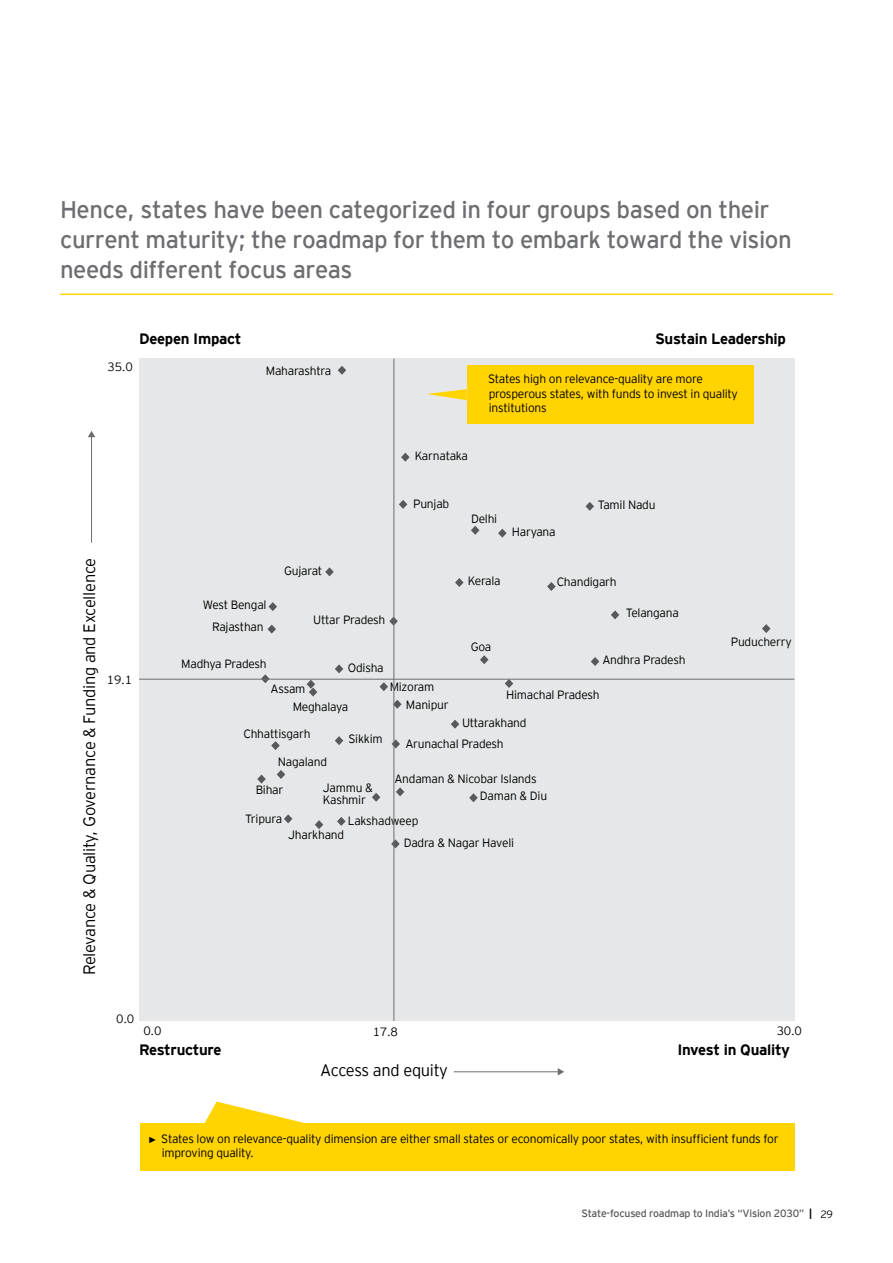
<style>
.page{position:relative;width:893px;height:1263px;background:#fff}
.page>*{position:absolute;margin:0;border:0;box-sizing:border-box;transform-origin:0 0}
.t1{font:24px/30px "EY Interstate";letter-spacing:-.02em;color:#6d6e71}
.t2{font:300 16.5px "EY Interstate";letter-spacing:-.02em;color:#000}
.t3{font:700 15px "EY Interstate";letter-spacing:-.02em;color:#000}
.t4{font:300 12px/14.4px "EY Interstate";letter-spacing:-.02em;color:#000}
.t5{font:10.5px "EY Interstate";letter-spacing:-.02em;color:#58595b}
.s1{font-family:"Arial";font-weight:400;font-size:9px;color:#ffd400}
.s2{font-family:"Arial";font-weight:400;font-size:9px}
.s3{font-weight:700;color:#000}
.s4{font-weight:300;color:#000}
</style>
<div class="page">
<hr style="left:60px;top:294px;width:773px;height:1px;background:#ffd400">
<div style="left:139px;top:358px;width:655px;height:663px;background:#e6e7e8"></div>
<div style="left:467px;top:366px;width:287px;height:58px;background:#ffd400"></div>
<svg style="left:547px;top:582px;width:9px;height:9px"></svg>
<svg style="left:469px;top:793px;width:9px;height:9px"></svg>
<svg style="left:762px;top:624px;width:8px;height:9px"></svg>
<svg style="left:480px;top:655px;width:8px;height:9px"></svg>
<svg style="left:498px;top:529px;width:9px;height:9px"></svg>
<svg style="left:585px;top:502px;width:9px;height:9px"></svg>
<svg style="left:611px;top:610px;width:8px;height:9px"></svg>
<svg style="left:505px;top:680px;width:8px;height:8px"></svg>
<svg style="left:471px;top:526px;width:8px;height:9px"></svg>
<svg style="left:455px;top:578px;width:9px;height:9px"></svg>
<svg style="left:389px;top:617px;width:9px;height:9px"></svg>
<svg style="left:393px;top:700px;width:9px;height:9px"></svg>
<svg style="left:391px;top:839px;width:9px;height:9px"></svg>
<svg style="left:380px;top:682px;width:8px;height:9px"></svg>
<svg style="left:451px;top:720px;width:8px;height:9px"></svg>
<svg style="left:399px;top:500px;width:8px;height:9px"></svg>
<svg style="left:591px;top:657px;width:8px;height:9px"></svg>
<svg style="left:337px;top:817px;width:9px;height:9px"></svg>
<svg style="left:335px;top:736px;width:8px;height:9px"></svg>
<svg style="left:396px;top:787px;width:8px;height:9px"></svg>
<svg style="left:372px;top:793px;width:8px;height:9px"></svg>
<svg style="left:315px;top:820px;width:8px;height:9px"></svg>
<svg style="left:401px;top:453px;width:9px;height:9px"></svg>
<svg style="left:267px;top:625px;width:9px;height:9px"></svg>
<svg style="left:307px;top:680px;width:10px;height:16px"></svg>
<svg style="left:335px;top:664px;width:8px;height:9px"></svg>
<svg style="left:391px;top:739px;width:9px;height:9px"></svg>
<svg style="left:257px;top:774px;width:9px;height:9px"></svg>
<svg style="left:325px;top:567px;width:9px;height:9px"></svg>
<svg style="left:269px;top:602px;width:8px;height:9px"></svg>
<svg style="left:271px;top:741px;width:9px;height:9px"></svg>
<svg style="left:338px;top:366px;width:8px;height:9px"></svg>
<svg style="left:284px;top:814px;width:8px;height:9px"></svg>
<svg style="left:277px;top:770px;width:8px;height:9px"></svg>
<svg style="left:261px;top:674px;width:9px;height:9px"></svg>
<hr style="left:139px;top:679px;width:655px;height:1px;background:#6d6e71">
<hr style="left:394px;top:358px;width:1px;height:663px;background:#6d6e71">
<hr style="left:91px;top:436px;width:1px;height:107px;background:#6d6e71">
<svg style="left:88px;top:431px;width:7px;height:6px"></svg>
<hr style="left:454px;top:1071px;width:105px;height:1px;background:#6d6e71">
<svg style="left:558px;top:1068px;width:6px;height:7px"></svg>
<div style="left:140px;top:1123px;width:654px;height:48px;background:#ffd400"></div>
<svg style="left:204px;top:1101px;width:100px;height:22px"></svg>
<svg style="left:427px;top:389px;width:40px;height:11px"></svg>
<h1 class="t1" style="left:60px;top:193px;width:733px">Hence, states have been categorized in four groups based on their current maturity; the roadmap for them to embark toward the vision needs different focus areas</h1>
<p class="t4" style="left:108px;top:358px;width:27px">35.0</p>
<p class="t3" style="left:139px;top:328px;width:104px">Deepen Impact</p>
<p class="t3" style="left:655px;top:328px;width:132px">Sustain Leadership</p>
<p class="t4" style="left:266px;top:363px;width:67px">Maharashtra</p>
<p class="t4" style="left:489px;top:371px;width:251px;text-indent:-14px"><span class="s1">►</span> States high on relevance-quality are more prosperous states, with funds to invest in quality institutions</p>
<h2 class="t2" style="left:78px;top:975px;width:419px;rotate:-90deg">Relevance &amp; Quality, Governance &amp; Funding and Excellence</h2>
<p class="t4" style="left:107px;top:672px;width:27px">19.1</p>
<p class="t4" style="left:203px;top:597px;width:65px">West Bengal</p>
<p class="t4" style="left:284px;top:563px;width:40px">Gujarat</p>
<p class="t4" style="left:313px;top:612px;width:74px">Uttar Pradesh</p>
<p class="t4" style="left:212px;top:619px;width:53px">Rajasthan</p>
<p class="t4" style="left:181px;top:656px;width:87px">Madhya Pradesh</p>
<p class="t4" style="left:348px;top:659px;width:37px">Odisha</p>
<p class="t4" style="left:415px;top:448px;width:55px">Karnataka</p>
<p class="t4" style="left:413px;top:496px;width:38px">Punjab</p>
<p class="t4" style="left:471px;top:511px;width:28px">Delhi</p>
<p class="t4" style="left:512px;top:524px;width:45px">Haryana</p>
<p class="t4" style="left:598px;top:497px;width:59px">Tamil Nadu</p>
<p class="t4" style="left:468px;top:572px;width:34px">Kerala</p>
<p class="t4" style="left:471px;top:639px;width:22px">Goa</p>
<p class="t4" style="left:557px;top:574px;width:62px">Chandigarh</p>
<p class="t4" style="left:626px;top:605px;width:55px">Telangana</p>
<p class="t4" style="left:602px;top:652px;width:85px">Andhra Pradesh</p>
<p class="t4" style="left:271px;top:681px;width:36px">Assam</p>
<p class="t4" style="left:390px;top:679px;width:46px">Mizoram</p>
<p class="t4" style="left:506px;top:687px;width:95px">Himachal Pradesh</p>
<p class="t4" style="left:462px;top:715px;width:66px">Uttarakhand</p>
<p class="t4" style="left:406px;top:697px;width:44px">Manipur</p>
<p class="t4" style="left:405px;top:736px;width:100px">Arunachal Pradesh</p>
<p class="t4" style="left:480px;top:769px;width:69px;line-height:17.4px;text-indent:-86px">Andaman &amp; Nicobar Islands<br>Daman &amp; Diu</p>
<p class="t4" style="left:404px;top:835px;width:112px">Dadra &amp; Nagar Haveli</p>
<p class="t4" style="left:293px;top:699px;width:57px">Meghalaya</p>
<p class="t4" style="left:243px;top:725px;width:69px">Chhattisgarh</p>
<p class="t4" style="left:348px;top:731px;width:36px">Sikkim</p>
<p class="t4" style="left:278px;top:754px;width:51px">Nagaland</p>
<p class="t4" style="left:323px;top:781px;width:51px;line-height:12.3px">Jammu &amp;<br>Kashmir</p>
<p class="t4" style="left:256px;top:782px;width:29px">Bihar</p>
<p class="t4" style="left:245px;top:811px;width:38px">Tripura</p>
<p class="t4" style="left:348px;top:813px;width:72px">Lakshadweep</p>
<p class="t4" style="left:288px;top:827px;width:58px">Jharkhand</p>
<p class="t4" style="left:731px;top:634px;width:62px">Puducherry</p>
<p class="t4" style="left:116px;top:1011px;width:20px">0.0</p>
<p class="t4" style="left:143px;top:1023px;width:20px">0.0</p>
<p class="t4" style="left:373px;top:1024px;width:27px">17.8</p>
<p class="t4" style="left:777px;top:1023px;width:27px">30.0</p>
<p class="t3" style="left:139px;top:1039px;width:84px">Restructure</p>
<p class="t3" style="left:677px;top:1039px;width:114px">Invest in Quality</p>
<h2 class="t2" style="left:320px;top:1058px;width:129px">Access and equity</h2>
<p class="t4" style="left:162px;top:1131px;width:618px;text-indent:-14px"><span class="s2">►</span> States low on relevance-quality dimension are either small states or economically poor states, with insufficient funds for improving quality.</p>
<p class="t5" style="left:582px;top:1206px;width:253px">State-focused roadmap to India’s “Vision 2030” <span class="s3">|</span> <span class="s4">29</span></p>
</div>
